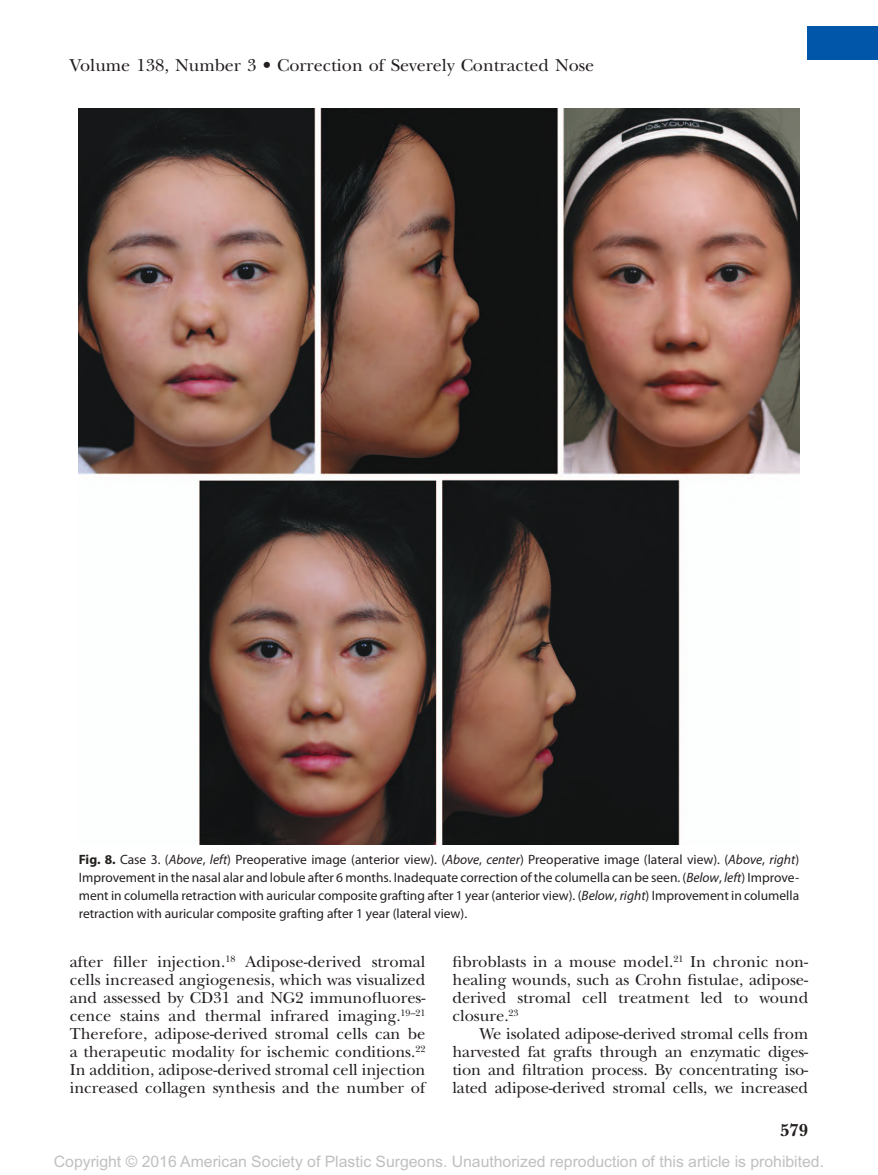
<style>
.page{position:relative;width:878px;height:1175px;background:#fff}
.page>*{position:absolute;margin:0;border:0;box-sizing:border-box;transform-origin:0 0}
.t1{font:18px "New Baskerville";color:#241f1f}
.t2{font:700 18px "New Baskerville";color:#241f1f}
.t3{font:16.5px/18px "New Baskerville";color:#241f1f;text-align:justify}
.t4{font:15.75px "Arial MT Std";color:#c0bfc1}
.t5{font:13.5px/18px "Myriad Pro";color:#241f1f;text-align:justify}
.s1{font-weight:700}
.s2{font-style:italic}
</style>
<div class="page">
<div style="left:807px;top:26px;width:71px;height:33px;background:#0156aa"></div>
<img style="left:79px;top:108px;width:720px;height:736px">
<p class="t1" style="left:70px;top:54px;width:526px">Volume 138, Number 3 • Correction of Severely Contracted Nose</p>
<p class="t5" style="left:79px;top:850px;width:721px"><span class="s1">Fig. 8.</span> Case 3. (<span class="s2">Above</span>, <span class="s2">left</span>) Preoperative image (anterior view). (<span class="s2">Above</span>, <span class="s2">center</span>) Preoperative image (lateral view). (<span class="s2">Above</span>, <span class="s2">right</span>)<br>Improvement in the nasal alar and lobule after 6 months. Inadequate correction of the columella can be seen. (<span class="s2">Below</span>, <span class="s2">left</span>) Improve&shy;ment in columella retraction with auricular composite grafting after 1 year (anterior view). (<span class="s2">Below</span>, <span class="s2">right</span>) Improvement in columella retraction with auricular composite grafting after 1 year (lateral view).</p>
<p class="t3" style="left:70px;top:953px;width:357px">after filler injection.<sup>18</sup> Adipose-derived stromal cells increased angiogenesis, which was visualized and assessed by CD31 and NG2 immunofluores&shy;cence stains and thermal infrared imaging.<sup>19–21<br></sup>Therefore, adipose-derived stromal cells can be a therapeutic modality for ischemic conditions.<sup>22<br></sup>In addition, adipose-derived stromal cell injection increased collagen synthesis and the number of</p>
<p class="t3" style="left:452px;top:953px;width:357px">fibroblasts in a mouse model.<sup>21</sup> In chronic non&shy;healing wounds, such as Crohn fistulae, adipose&shy;derived stromal cell treatment led to wound closure.<sup>23</sup></p>
<p class="t3" style="left:452px;top:1025px;width:357px;text-indent:27px">We isolated adipose-derived stromal cells from harvested fat grafts through an enzymatic diges&shy;tion and filtration process. By concentrating iso&shy;lated adipose-derived stromal cells, we increased</p>
<p class="t2" style="left:780px;top:1119px;width:30px">579</p>
<p class="t4" style="left:54px;top:1152px;width:771px">Copyright © 2016 American Society of Plastic Surgeons. Unauthorized reproduction of this article is prohibited.</p>
</div>
